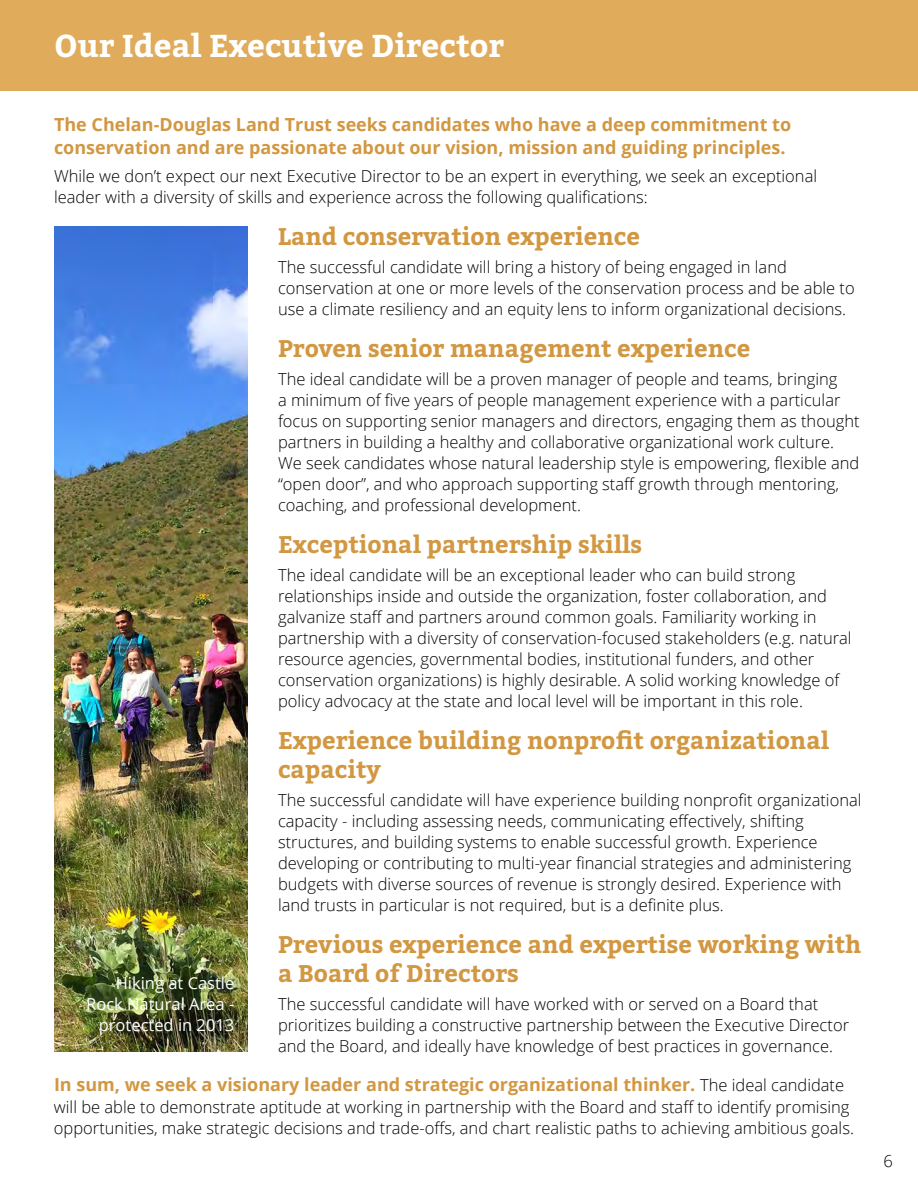
<style>
.page{position:relative;width:918px;height:1188px;background:#fff}
.page>*{position:absolute;margin:0;border:0;box-sizing:border-box;transform-origin:0 0}
.t1{font:700 31.5px "Bitter";color:#fff}
.t2{font:700 24px/28.8px "Bitter";color:#d29741}
.t3{font:700 18px/22.5px "Open Sans";color:#d29741}
.t4{font:300 16.5px/21px "Open Sans";color:#000}
.t5{font:16.5px/21px "Open Sans";color:#fff;text-align:right}
.s1{font-weight:300;font-size:16.5px;color:#000}
</style>
<div class="page">
<img style="left:54px;top:227px;width:193px;height:825px">
<div style="left:0;top:0;width:918px;height:91px;background:#e0ac5b"></div>
<h1 class="t1" style="left:54px;top:25px;width:451px">Our Ideal Executive Director</h1>
<p class="t3" style="left:54px;top:113px;width:739px">The Chelan-Douglas Land Trust seeks candidates who have a deep commitment to conservation and are passionate about our vision, mission and guiding principles.</p>
<p class="t4" style="left:54px;top:165px;width:765px">While we don’t expect our next Executive Director to be an expert in everything, we seek an exceptional leader with a diversity of skills and experience across the following qualifications:</p>
<p class="t5" style="left:86px;top:972px;width:150px">Hiking at Castle<br>Rock Natural Area - protected in 2013</p>
<h2 class="t2" style="left:278px;top:223px;width:363px">Land conservation experience</h2>
<p class="t4" style="left:278px;top:256px;width:578px">The successful candidate will bring a history of being engaged in land conservation at one or more levels of the conservation process and be able to use a climate resiliency and an equity lens to inform organizational decisions.</p>
<h2 class="t2" style="left:278px;top:335px;width:474px">Proven senior management experience</h2>
<p class="t4" style="left:278px;top:368px;width:583px">The ideal candidate will be a proven manager of people and teams, bringing<br>a minimum of five years of people management experience with a particular focus on supporting senior managers and directors, engaging them as thought partners in building a healthy and collaborative organizational work culture.<br>We seek candidates whose natural leadership style is empowering, flexible and “open door”, and who approach supporting staff growth through mentoring, coaching, and professional development.</p>
<h2 class="t2" style="left:278px;top:531px;width:366px">Exceptional partnership skills</h2>
<p class="t4" style="left:278px;top:564px;width:575px">The ideal candidate will be an exceptional leader who can build strong relationships inside and outside the organization, foster collaboration, and galvanize staff and partners around common goals. Familiarity working in partnership with a diversity of conservation-focused stakeholders (e.g. natural resource agencies, governmental bodies, institutional funders, and other conservation organizations) is highly desirable. A solid working knowledge of policy advocacy at the state and local level will be important in this role.</p>
<h2 class="t2" style="left:278px;top:727px;width:553px">Experience building nonprofit organizational capacity</h2>
<p class="t4" style="left:278px;top:789px;width:585px">The successful candidate will have experience building nonprofit organizational capacity - including assessing needs, communicating effectively, shifting structures, and building systems to enable successful growth. Experience developing or contributing to multi-year financial strategies and administering budgets with diverse sources of revenue is strongly desired. Experience with land trusts in particular is not required, but is a definite plus.</p>
<h2 class="t2" style="left:278px;top:931px;width:585px">Previous experience and expertise working with a Board of Directors</h2>
<p class="t4" style="left:278px;top:993px;width:573px">The successful candidate will have worked with or served on a Board that prioritizes building a constructive partnership between the Executive Director and the Board, and ideally have knowledge of best practices in governance.</p>
<p class="t3" style="left:54px;top:1073px;width:792px">In sum, we seek a visionary leader and strategic organizational thinker. <span class="s1">The ideal candidate</span></p>
<p class="t4" style="left:54px;top:1096px;width:802px">will be able to demonstrate aptitude at working in partnership with the Board and staff to identify promising opportunities, make strategic decisions and trade-offs, and chart realistic paths to achieving ambitious goals.</p>
<p class="t4" style="left:883px;top:1150px;width:11px">6</p>
</div>
